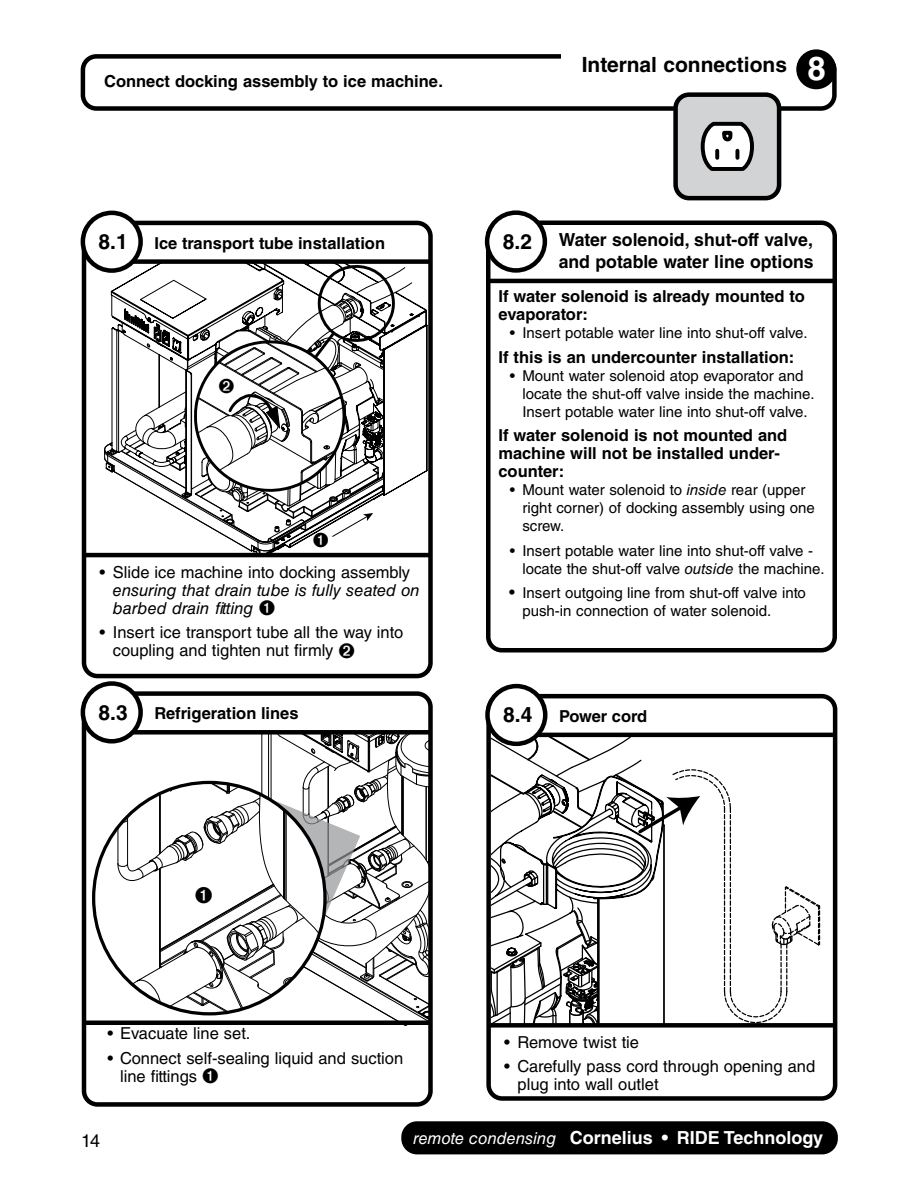
<style>
.page{position:relative;width:918px;height:1188px;background:#fff}
.page>*{position:absolute;margin:0;border:0;box-sizing:border-box;transform-origin:0 0}
.t1{font:700 21px "Helvetica LT Std";color:#000}
.t2{font:700 18px/21.6px "Helvetica LT Std";color:#000}
.t3{font:700 18px "Helvetica LT Std";color:#fff}
.t4{font:18px "Helvetica LT Std";color:#000}
.t5{font:700 16.5px/18px "Helvetica LT Std";color:#000}
.t6{font:16.5px/18px "Helvetica LT Std";color:#000}
.t7{font:italic 16.5px/18px "Helvetica LT Std";color:#000}
.t8{font:15px/18px "Helvetica LT Std";color:#000}
.s1{font-size:33px;color:#fff}
.s2{font-style:italic}
.s3{font-size:16.5px}
.s4{font-weight:400;font-style:italic;font-size:16.5px}
</style>
<div class="page">
<div style="left:404px;top:1124px;width:432px;height:28px;background:#000;border-radius:14px"></div>
<div style="left:401px;top:1121px;width:437px;height:33px;border:4px solid #000;border-radius:14px"></div>
<div style="left:81px;top:54px;width:756px;height:57px;border:4px solid #000;border-radius:14px"></div>
<div style="left:561px;top:36px;width:271px;height:44px;background:#fff"></div>
<div style="left:676px;top:95px;width:103px;height:103px;background:#d1d3d4;border-radius:14px"></div>
<svg style="left:701px;top:122px;width:53px;height:49px;background:#ababab"></svg>
<div style="left:673px;top:92px;width:108px;height:108px;border:4px solid #000;border-radius:14px"></div>
<div style="left:796px;top:49px;width:40px;height:40px;background:#000;border-radius:50%"></div>
<div style="left:82px;top:691px;width:351px;height:416px;border:4px solid #000;border-radius:14px"></div>
<hr style="left:86px;top:1021px;width:344px;height:4px;background:#000">
<div style="left:93px;top:730px;width:337px;height:5px;background:#000"></div>
<div style="left:83px;top:684px;width:58px;height:57px;background:#fff;border-radius:50%"></div>
<div style="left:81px;top:681px;width:62px;height:63px;border:4px solid #000;border-radius:50%"></div>
<div style="left:82px;top:221px;width:351px;height:457px;border:4px solid #000;border-radius:14px"></div>
<svg style="left:105px;top:264px;width:324px;height:289px"></svg>
<hr style="left:86px;top:553px;width:344px;height:4px;background:#000">
<div style="left:93px;top:259px;width:337px;height:5px;background:#000"></div>
<div style="left:83px;top:213px;width:58px;height:58px;background:#fff;border-radius:50%"></div>
<div style="left:81px;top:211px;width:62px;height:62px;border:4px solid #000;border-radius:50%"></div>
<div style="left:486px;top:694px;width:351px;height:407px;border:4px solid #000;border-radius:14px"></div>
<svg style="left:491px;top:734px;width:330px;height:421px"></svg>
<div style="left:490px;top:1023px;width:345px;height:5px;background:#000"></div>
<hr style="left:498px;top:733px;width:336px;height:4px;background:#000">
<div style="left:487px;top:686px;width:58px;height:58px;background:#fff;border-radius:50%"></div>
<div style="left:485px;top:684px;width:62px;height:62px;border:4px solid #000;border-radius:50%"></div>
<div style="left:486px;top:220px;width:351px;height:432px;border:4px solid #000;border-radius:14px"></div>
<hr style="left:489px;top:279px;width:345px;height:4px;background:#000">
<div style="left:487px;top:213px;width:58px;height:57px;background:#fff;border-radius:50%"></div>
<div style="left:485px;top:210px;width:62px;height:63px;border:4px solid #000;border-radius:50%"></div>
<svg style="left:94px;top:733px;width:335px;height:293px"></svg>
<svg style="left:104px;top:262px;width:309px;height:290px"></svg>
<p class="t5" style="left:104px;top:72px;width:340px">Connect docking assembly to ice machine.</p>
<h1 class="t1" style="left:582px;top:51px;width:245px">Internal connections <span class="s1">8</span></h1>
<h1 class="t1" style="left:99px;top:229px;width:31px">8.1</h1>
<p class="t5" style="left:154px;top:233px;width:232px">Ice transport tube installation</p>
<p class="t6" style="left:100px;top:563px;width:312px">• Slide ice machine into docking assembly</p>
<p class="t7" style="left:113px;top:581px;width:308px">ensuring that drain tube is fully seated on barbed drain fitting ➊</p>
<p class="t6" style="left:113px;top:623px;width:292px;text-indent:-13px">• Insert ice transport tube all the way into coupling and tighten nut firmly ➋</p>
<h1 class="t1" style="left:99px;top:700px;width:31px">8.3</h1>
<p class="t5" style="left:154px;top:704px;width:146px">Refrigeration lines</p>
<h1 class="t1" style="left:503px;top:229px;width:31px">8.2</h1>
<p class="t2" style="left:559px;top:229px;width:257px">Water solenoid, shut-off valve, and potable water line options</p>
<p class="t5" style="left:498px;top:287px;width:308px">If water solenoid is already mounted to evaporator:</p>
<p class="t8" style="left:510px;top:324px;width:299px">• Insert potable water line into shut-off valve.</p>
<p class="t5" style="left:498px;top:348px;width:298px">If this is an undercounter installation:</p>
<p class="t8" style="left:522px;top:367px;width:294px;text-indent:-13px">• Mount water solenoid atop evaporator and locate the shut-off valve inside the machine.<br>Insert potable water line into shut-off valve.</p>
<p class="t5" style="left:498px;top:426px;width:290px">If water solenoid is not mounted and machine will not be installed under&shy;counter:</p>
<p class="t8" style="left:522px;top:481px;width:294px;text-indent:-13px">• Mount water solenoid to <span class="s2">inside</span> rear (upper right corner) of docking assembly using one screw.</p>
<p class="t8" style="left:522px;top:542px;width:304px;text-indent:-13px">• Insert potable water line into shut-off valve - locate the shut-off valve <span class="s2">outside</span> the machine.</p>
<p class="t8" style="left:522px;top:584px;width:285px;text-indent:-13px"><span class="s3">•</span> Insert outgoing line from shut-off valve into push-in connection of water solenoid.</p>
<h1 class="t1" style="left:503px;top:702px;width:31px">8.4</h1>
<p class="t5" style="left:559px;top:707px;width:90px">Power cord</p>
<p class="t6" style="left:108px;top:1025px;width:144px">• Evacuate line set.</p>
<p class="t6" style="left:120px;top:1049px;width:285px;text-indent:-13px">• Connect self-sealing liquid and suction line fittings ➊</p>
<p class="t6" style="left:504px;top:1033px;width:136px">• Remove twist tie</p>
<p class="t6" style="left:518px;top:1057px;width:299px;text-indent:-13px">• Carefully pass cord through opening and plug into wall outlet</p>
<p class="t4" style="left:81px;top:1130px;width:21px">14</p>
<p class="t3" style="left:414px;top:1127px;width:411px"><span class="s4">remote condensing</span> Cornelius • RIDE Technology</p>
</div>
